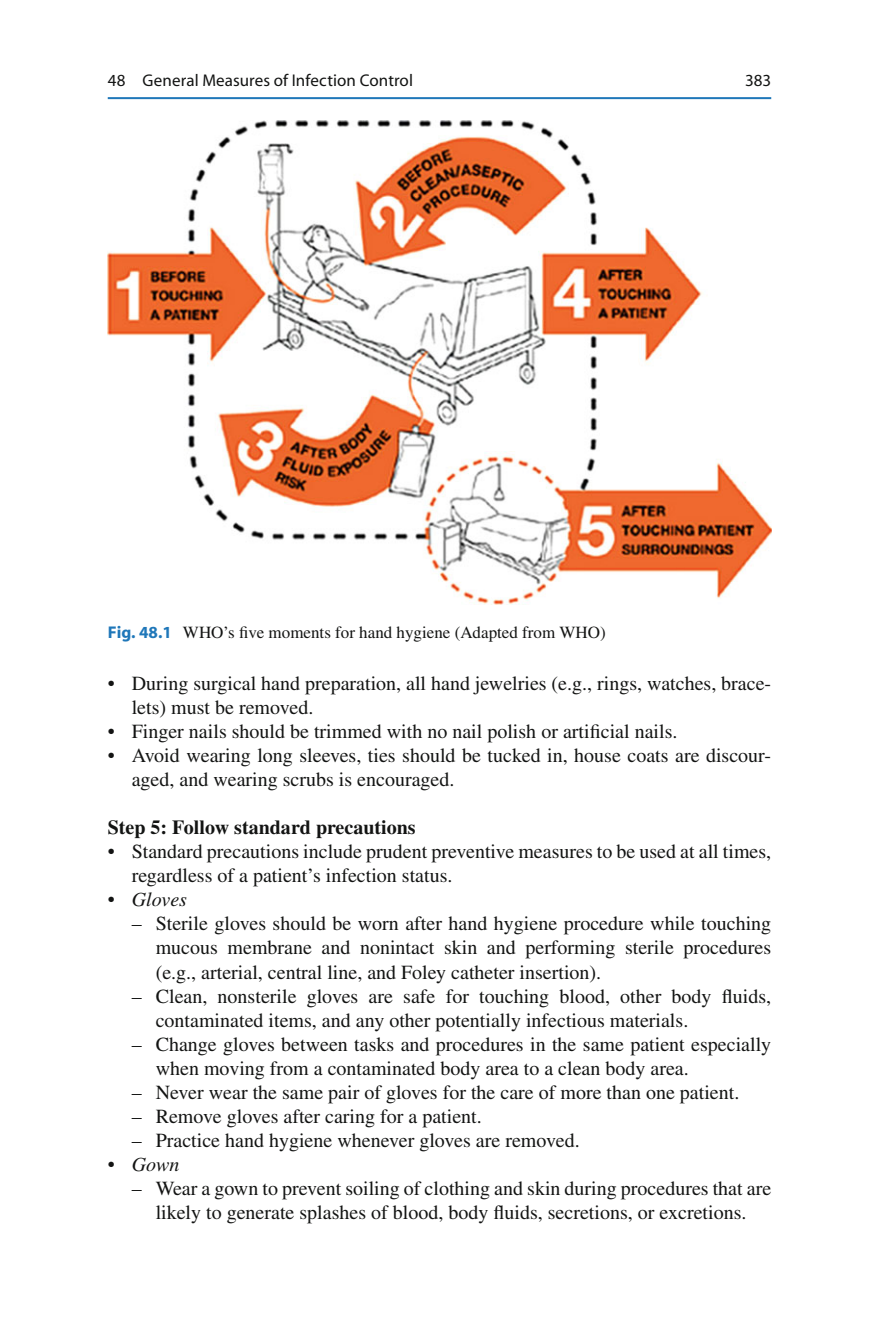
<style>
.page{position:relative;width:879px;height:1333px;background:#fff}
.page>*{position:absolute;margin:0;border:0;box-sizing:border-box;transform-origin:0 0}
.t1{font:20px/24px "Times";color:#131413}
.t2{font:700 20px "Times";color:#131413}
.t3{font:italic 20px "Times";color:#131413}
.t4{font:17px "Times";color:#131413}
.t5{font:17px "Myriad";letter-spacing:.005em;color:#131413}
.s1{font-family:"Myriad";font-weight:700;color:#1f77b9}
.s2{font-style:normal}
</style>
<div class="page">
<hr style="left:108px;top:97px;width:663px;height:2px;background:#1f77b9">
<img style="left:107px;top:121px;width:664px;height:483px">
<p class="t5" style="left:108px;top:74px;width:307px">48 General Measures of Infection Control</p>
<p class="t5" style="left:745px;top:74px;width:28px">383</p>
<p class="t4" style="left:108px;top:626px;width:499px"><span class="s1">Fig. 48.1</span> WHO’s fi ve moments for hand hygiene (Adapted from WHO)</p>
<p class="t1" style="left:132px;top:673px;width:641px;text-indent:-24px">• During surgical hand preparation, all hand jewelries (e.g., rings, watches, brace&shy;lets) must be removed.</p>
<p class="t1" style="left:108px;top:721px;width:571px">• Finger nails should be trimmed with no nail polish or arti fi cial nails.</p>
<p class="t1" style="left:132px;top:745px;width:641px;text-indent:-24px">• Avoid wearing long sleeves, ties should be tucked in, house coats are discour&shy;aged, and wearing scrubs is encouraged.</p>
<p class="t2" style="left:108px;top:820px;width:309px">Step 5: Follow standard precautions</p>
<p class="t1" style="left:132px;top:841px;width:641px;text-indent:-24px">• Standard precautions include prudent preventive measures to be used at all times, regardless of a patient’s infection status.</p>
<p class="t3" style="left:108px;top:892px;width:81px"><span class="s2">•</span> Gloves</p>
<p class="t1" style="left:156px;top:913px;width:617px;text-align:justify;text-indent:-24px">– Sterile gloves should be worn after hand hygiene procedure while touching mucous membrane and nonintact skin and performing sterile procedures (e.g., arterial, central line, and Foley catheter insertion).</p>
<p class="t1" style="left:156px;top:985px;width:617px;text-indent:-24px">– Clean, nonsterile gloves are safe for touching blood, other body fl uids, contaminated items, and any other potentially infectious materials.</p>
<p class="t1" style="left:156px;top:1033px;width:617px;text-indent:-24px">– Change gloves between tasks and procedures in the same patient especially when moving from a contaminated body area to a clean body area.</p>
<p class="t1" style="left:132px;top:1081px;width:609px">– Never wear the same pair of gloves for the care of more than one patient.</p>
<p class="t1" style="left:132px;top:1105px;width:351px">– Remove gloves after caring for a patient.</p>
<p class="t1" style="left:132px;top:1129px;width:449px">– Practice hand hygiene whenever gloves are removed.</p>
<p class="t3" style="left:108px;top:1156px;width:73px"><span class="s2">•</span> Gown</p>
<p class="t1" style="left:132px;top:1177px;width:641px;text-align:center">– Wear a gown to prevent soiling of clothing and skin during procedures that are likely to generate splashes of blood, body fl uids, secretions, or excretions.</p>
</div>
